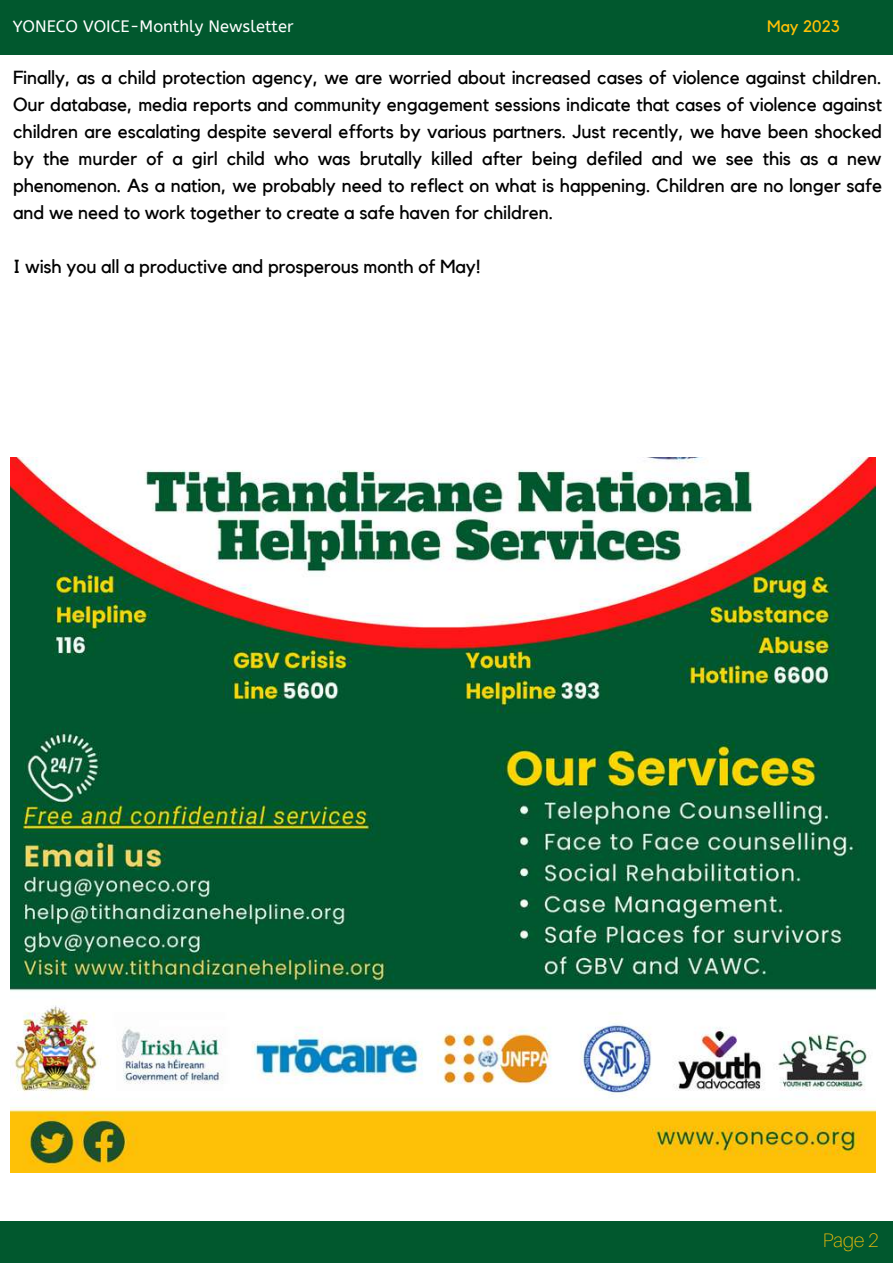
<style>
.page{position:relative;width:893px;height:1264px;background:#fff}
.page>*{position:absolute;margin:0;border:0;box-sizing:border-box;transform-origin:0 0}
.t1{font:100 19.5px "Aileron";color:#ffc107}
.t2{font:18.9px/27px "Kollektif";letter-spacing:-.005em;color:#000;text-align:justify}
.t3{font:16.5px "A Bee Zee";color:#fff}
.t4{font:16.5px "Kollektif";color:#ffc107}
</style>
<div class="page">
<div style="left:0;top:1220px;width:892px;height:42px;background:#01582e"></div>
<div style="left:0;top:0;width:892px;height:54px;background:#01582e"></div>
<img style="left:11px;top:457px;width:864px;height:715px">
<p class="t3" style="left:13px;top:17px;width:282px">YONECO VOICE-Monthly Newsletter</p>
<p class="t4" style="left:767px;top:18px;width:74px">May 2023</p>
<p class="t2" style="left:13px;top:64px;width:870px">Finally, as a child protection agency, we are worried about increased cases of violence against children.<br>Our database, media reports and community engagement sessions indicate that cases of violence against children are escalating despite several efforts by various partners. Just recently, we have been shocked by the murder of a girl child who was brutally killed after being defiled and we see this as a new phenomenon. As a nation, we probably need to reflect on what is happening. Children are no longer safe and we need to work together to create a safe haven for children.</p>
<p class="t2" style="left:13px;top:253px;width:469px">I wish you all a productive and prosperous month of May!</p>
<p class="t1" style="left:822px;top:1228px;width:57px">Page 2</p>
</div>
